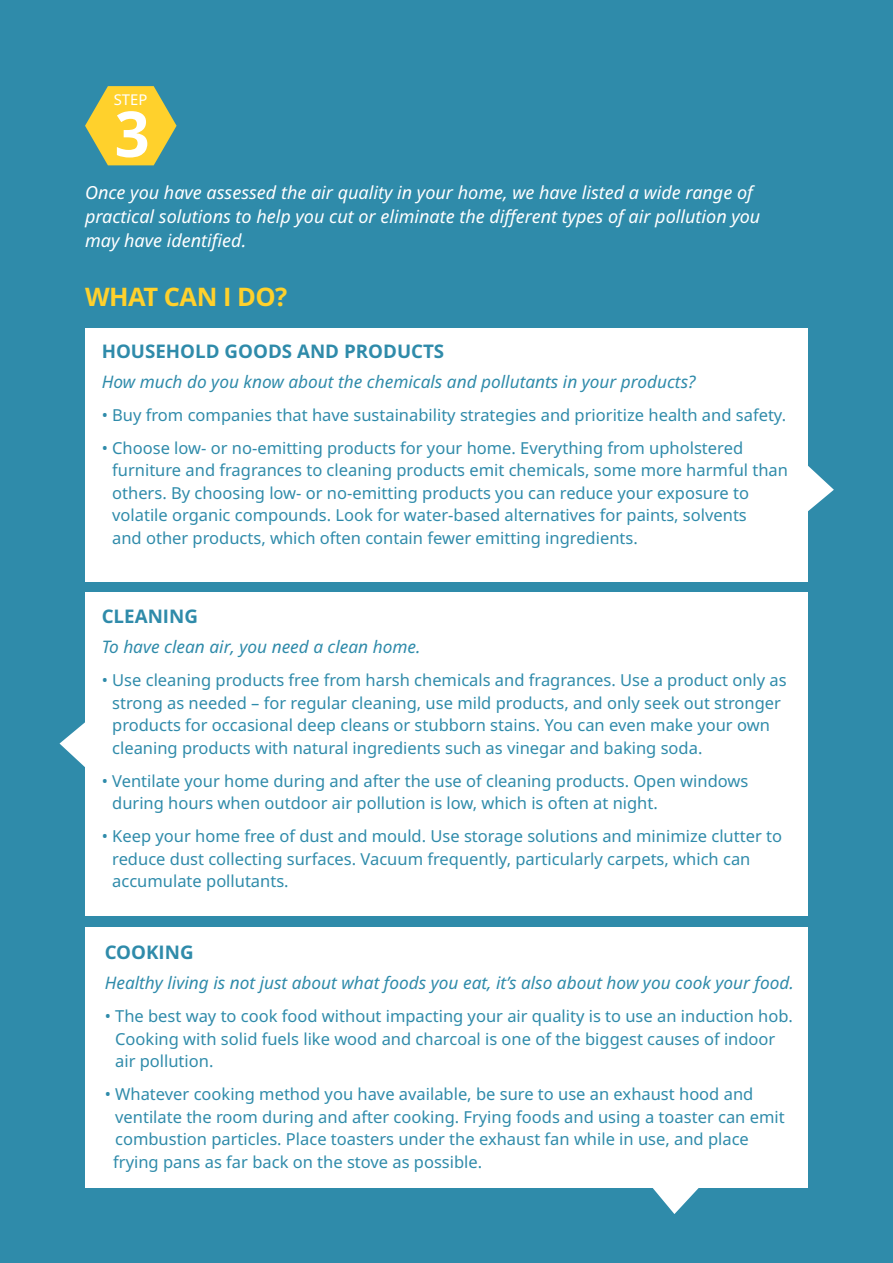
<style>
.page{position:relative;width:893px;height:1263px;background:#2f8baa}
.page>*{position:absolute;margin:0;border:0;box-sizing:border-box;transform-origin:0 0}
.t1{font:700 25.5px "Noto IKEA Latin";letter-spacing:-.02em;color:#ffd12c}
.t2{font:700 18.75px "Noto IKEA Latin";color:#2f8baa}
.t3{font:italic 18px/24px "Noto IKEA Latin";color:#fff}
.t4{font:italic 17.25px "Noto IKEA Latin";color:#2f8baa}
.t5{font:16.5px/22.5px "Noto IKEA Latin";color:#2f8baa}
.t6{font:14.85px "Noto IKEA Latin";color:#fff}
</style>
<div class="page">
<svg style="left:85px;top:86px;width:92px;height:79px"></svg>
<div style="left:85px;top:328px;width:723px;height:253px;background:#fff"></div>
<svg style="left:808px;top:466px;width:26px;height:45px"></svg>
<div style="left:85px;top:593px;width:723px;height:323px;background:#fff"></div>
<svg style="left:60px;top:722px;width:25px;height:45px"></svg>
<div style="left:85px;top:928px;width:723px;height:260px;background:#fff"></div>
<svg style="left:653px;top:1188px;width:46px;height:26px"></svg>
<p class="t6" style="left:114px;top:90px;width:35px">STEP</p>
<p class="t3" style="left:85px;top:180px;width:677px">Once you have assessed the air quality in your home, we have listed a wide range of practical solutions to help you cut or eliminate the different types of air pollution you may have identified.</p>
<p class="t1" style="left:85px;top:279px;width:204px">WHAT CAN I DO?</p>
<p class="t2" style="left:102px;top:338px;width:344px">HOUSEHOLD GOODS AND PRODUCTS</p>
<p class="t4" style="left:102px;top:369px;width:595px">How much do you know about the chemicals and pollutants in your products?</p>
<p class="t5" style="left:102px;top:403px;width:686px">• Buy from companies that have sustainability strategies and prioritize health and safety.</p>
<p class="t5" style="left:112px;top:436px;width:677px;text-indent:-10px">• Choose low- or no-emitting products for your home. Everything from upholstered furniture and fragrances to cleaning products emit chemicals, some more harmful than others. By choosing low- or no-emitting products you can reduce your exposure to volatile organic compounds. Look for water-based alternatives for paints, solvents<br>and other products, which often contain fewer emitting ingredients.</p>
<p class="t2" style="left:102px;top:603px;width:98px">CLEANING</p>
<p class="t4" style="left:102px;top:635px;width:320px">To have clean air, you need a clean home.</p>
<p class="t5" style="left:112px;top:669px;width:676px;text-indent:-10px">• Use cleaning products free from harsh chemicals and fragrances. Use a product only as strong as needed – for regular cleaning, use mild products, and only seek out stronger products for occasional deep cleans or stubborn stains. You can even make your own cleaning products with natural ingredients such as vinegar and baking soda.</p>
<p class="t5" style="left:112px;top:769px;width:638px;text-indent:-10px">• Ventilate your home during and after the use of cleaning products. Open windows during hours when outdoor air pollution is low, which is often at night.</p>
<p class="t5" style="left:112px;top:825px;width:671px;text-indent:-10px">• Keep your home free of dust and mould. Use storage solutions and minimize clutter to reduce dust collecting surfaces. Vacuum frequently, particularly carpets, which can accumulate pollutants.</p>
<p class="t2" style="left:105px;top:939px;width:90px">COOKING</p>
<p class="t4" style="left:105px;top:971px;width:691px">Healthy living is not just about what foods you eat, it’s also about how you cook your food.</p>
<p class="t5" style="left:115px;top:1004px;width:679px;text-indent:-10px">• The best way to cook food without impacting your air quality is to use an induction hob.<br>Cooking with solid fuels like wood and charcoal is one of the biggest causes of indoor air pollution.</p>
<p class="t5" style="left:115px;top:1082px;width:671px;text-indent:-10px">• Whatever cooking method you have available, be sure to use an exhaust hood and ventilate the room during and after cooking. Frying foods and using a toaster can emit combustion particles. Place toasters under the exhaust fan while in use, and place</p>
<p class="t5" style="left:113px;top:1150px;width:370px">frying pans as far back on the stove as possible.</p>
</div>
